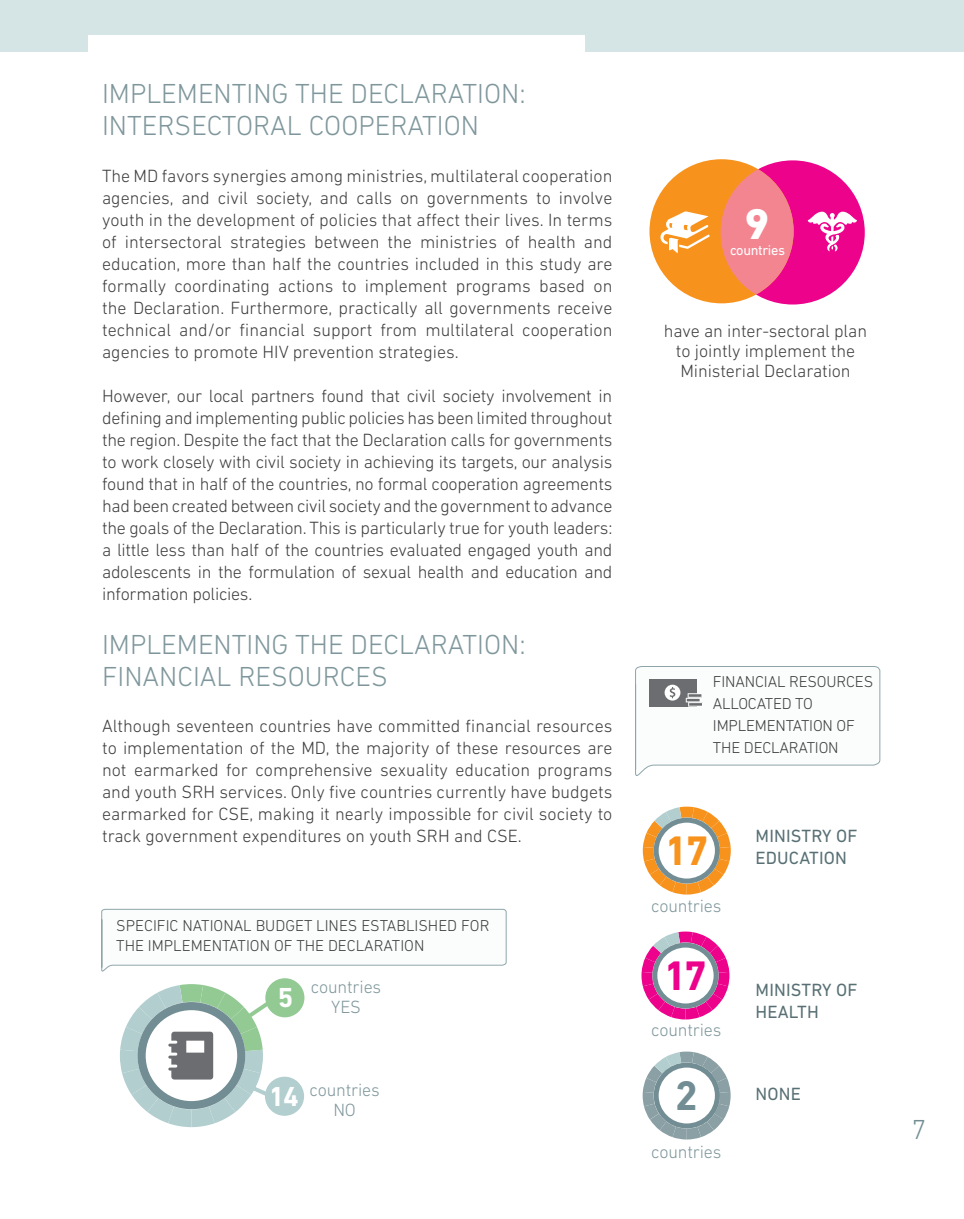
<style>
.page{position:relative;width:964px;height:1219px;background:#fff}
.page>*{position:absolute;margin:0;border:0;box-sizing:border-box;transform-origin:0 0}
.t1{font:800 43.6px "DIN Next LT Pro";color:#fff}
.t2{font:700 42px "DIN Next LT Pro";color:#f7931d}
.t3{font:700 42px "DIN Next LT Pro";color:#ed028c}
.t4{font:700 42px "DIN Next LT Pro";color:#728e94}
.t5{font:300 28px/32px "DIN Next LT Pro";color:#7f979c}
.t6{font:700 28px "DIN Next LT Pro";color:#fff}
.t7{font:300 28px "DIN Next LT Pro";color:#728e94}
.t8{font:300 18px/22px "DIN Next LT Pro";letter-spacing:-.005em;color:#3e3e3f;text-align:justify}
.t9{font:300 18px/20px "DIN Next LT Pro";letter-spacing:-.01em;color:#7f979c;text-align:center}
.t10{font:18px/22px "DIN Next LT Pro";letter-spacing:.01em;color:#587074}
.t11{font:300 16px/22px "DIN Next LT Pro";letter-spacing:-.005em;color:#3e3e3f}
.t12{font:14.4px "DIN Next LT Pro";letter-spacing:-.025em;color:#fff}
</style>
<div class="page">
<div style="left:0;top:0;width:964px;height:51px;background:#d5e4e4"></div>
<div style="left:88px;top:35px;width:497px;height:30px;background:#fff"></div>
<div style="left:720px;top:160px;width:145px;height:145px;background:#ed028c;border-radius:50%"></div>
<div style="left:649px;top:159px;width:144px;height:144px;background:#f7931d;border-radius:50%"></div>
<div style="left:720px;top:169px;width:73px;height:126px;background:#f38591;border-radius:50%"></div>
<svg style="left:660px;top:211px;width:50px;height:42px"></svg>
<svg style="left:807px;top:212px;width:50px;height:39px"></svg>
<svg style="left:635px;top:666px;width:246px;height:110px"></svg>
<svg style="left:643px;top:807px;width:88px;height:88px"></svg>
<svg style="left:641px;top:931px;width:88px;height:88px"></svg>
<svg style="left:643px;top:1051px;width:87px;height:88px"></svg>
<div style="left:654px;top:818px;width:66px;height:65px;border:5px solid #728e94;border-radius:50%"></div>
<div style="left:652px;top:943px;width:66px;height:65px;border:5px solid #728e94;border-radius:50%"></div>
<div style="left:654px;top:1063px;width:66px;height:65px;border:5px solid #728e94;border-radius:50%"></div>
<svg style="left:101px;top:908px;width:406px;height:64px"></svg>
<svg style="left:120px;top:984px;width:153px;height:143px"></svg>
<div style="left:265px;top:978px;width:39px;height:39px;background:#93ca94;border-radius:50%"></div>
<div style="left:265px;top:1077px;width:39px;height:39px;background:#b2cecf;border-radius:50%"></div>
<h3 class="t5" style="left:102px;top:77px;width:425px">IMPLEMENTING THE DECLARATION:<br>INTERSECTORAL COOPERATION</h3>
<p class="t8" style="left:102px;top:165px;width:512px">The MD favors synergies among ministries, multilateral cooperation agencies, and civil society, and calls on governments to involve youth in the development of policies that affect their lives. In terms of intersectoral strategies between the ministries of health and education, more than half the countries included in this study are formally coordinating actions to implement programs based on the Declaration. Furthermore, practically all governments receive technical and/or financial support from multilateral cooperation agencies to promote HIV prevention strategies.</p>
<p class="t8" style="left:102px;top:385px;width:512px">However, our local partners found that civil society involvement in defining and implementing public policies has been limited throughout the region. Despite the fact that the Declaration calls for governments to work closely with civil society in achieving its targets, our analysis found that in half of the countries, no formal cooperation agreements had been created between civil society and the government to advance the goals of the Declaration. This is particularly true for youth leaders: a little less than half of the countries evaluated engaged youth and adolescents in the formulation of sexual health and education and information policies.</p>
<h3 class="t5" style="left:102px;top:628px;width:425px">IMPLEMENTING THE DECLARATION:<br>FINANCIAL RESOURCES</h3>
<p class="t8" style="left:102px;top:715px;width:512px">Although seventeen countries have committed financial resources to implementation of the MD, the majority of these resources are not earmarked for comprehensive sexuality education programs and youth SRH services. Only five countries currently have budgets earmarked for CSE, making it nearly impossible for civil society to track government expenditures on youth SRH and CSE.</p>
<p class="t11" style="left:116px;top:916px;width:375px;line-height:20px">SPECIFIC NATIONAL BUDGET LINES ESTABLISHED FOR<br>THE IMPLEMENTATION OF THE DECLARATION</p>
<h3 class="t6" style="left:278px;top:981px;width:17px">5</h3>
<p class="t9" style="left:311px;top:977px;width:72px">countries<br>YES</p>
<h3 class="t6" style="left:269px;top:1080px;width:31px">14</h3>
<p class="t9" style="left:309px;top:1079px;width:72px">countries<br>NO</p>
<h1 class="t1" style="left:745px;top:198px;width:26px">9</h1>
<p class="t12" style="left:730px;top:241px;width:57px">countries</p>
<p class="t8" style="left:664px;top:321px;width:205px;line-height:20px;text-align:center">have an inter-sectoral plan to jointly implement the<br>Ministerial Declaration</p>
<p class="t11" style="left:713px;top:670px;width:162px">FINANCIAL RESOURCES<br>ALLOCATED TO<br>IMPLEMENTATION OF<br>THE DECLARATION</p>
<h2 class="t2" style="left:664px;top:826px;width:46px">17</h2>
<p class="t9" style="left:651px;top:895px;width:72px">countries</p>
<h2 class="t3" style="left:663px;top:951px;width:45px">17</h2>
<p class="t9" style="left:651px;top:1020px;width:72px">countries</p>
<h2 class="t4" style="left:675px;top:1071px;width:25px">2</h2>
<p class="t9" style="left:651px;top:1142px;width:72px">countries</p>
<p class="t10" style="left:755px;top:825px;width:103px">MINISTRY OF<br>EDUCATION</p>
<p class="t10" style="left:755px;top:979px;width:103px">MINISTRY OF<br>HEALTH</p>
<p class="t10" style="left:755px;top:1083px;width:47px">NONE</p>
<h3 class="t7" style="left:911px;top:1114px;width:16px">7</h3>
</div>
